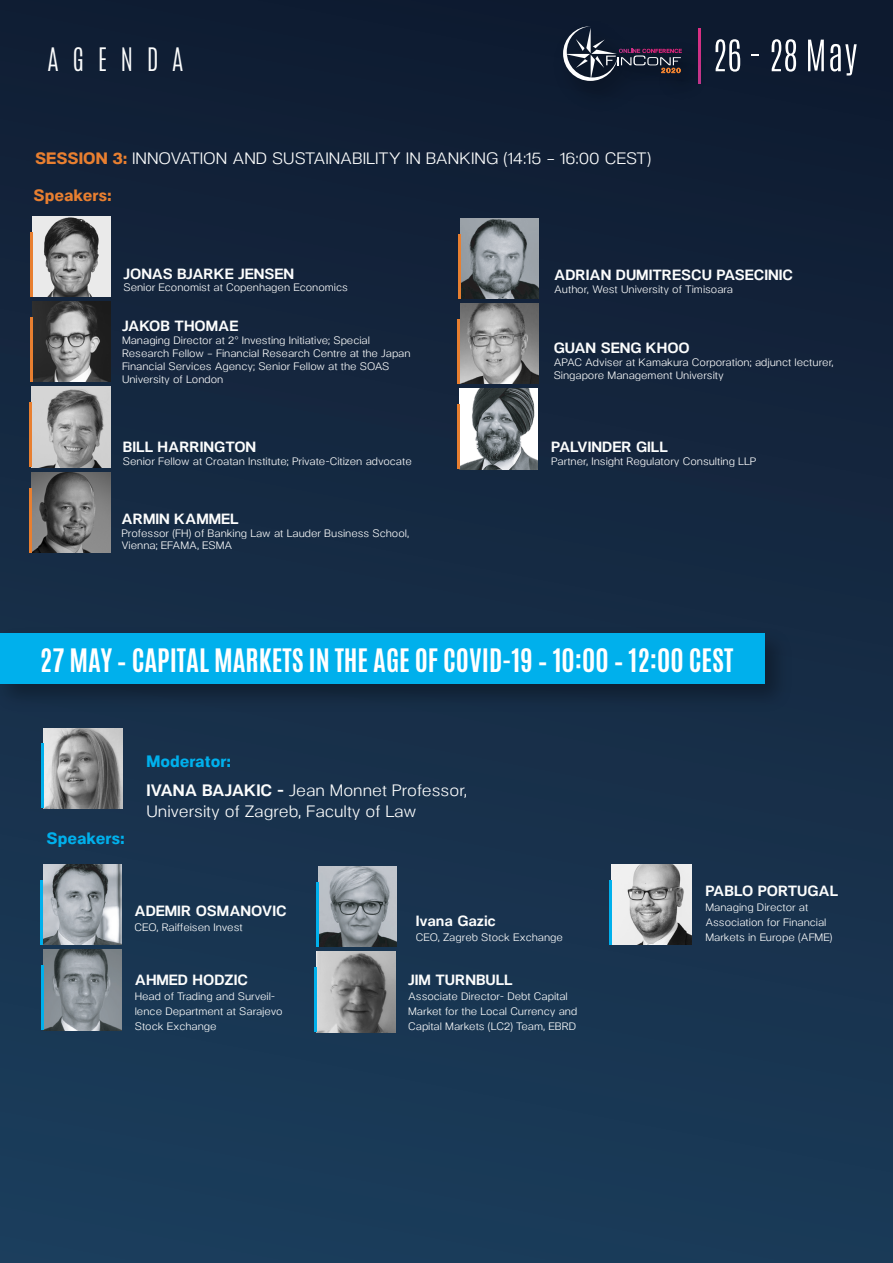
<style>
.page{position:relative;width:893px;height:1263px;background:#fff}
.page>*{position:absolute;margin:0;border:0;box-sizing:border-box;transform-origin:0 0}
.t1{font:700 27px "Antonio";color:#fff}
.t2{font:300 27px "Antonio";letter-spacing:.5em;color:#fcfdfd}
.t3{font:16.5px/28.3px "Neo Gram";color:#fcfdfd}
.t4{font:800 16.5px "Neo Gram";color:#e87f30}
.t5{font:800 16.5px "Neo Gram";color:#00b0ec}
.t6{font:700 14.85px "Neo Gram";color:#fcfdfd}
.t7{font:10.8px/15px "Neo Gram";color:#fcfdfd}
.s1{font-weight:800;color:#e87f30}
.s2{font-weight:800;color:#00b0ec}
.s3{font-weight:700}
</style>
<div class="page">
<div style="left:0;top:0;width:893px;height:1263px;background:linear-gradient(to bottom,#101b31,#1b3d5a)"></div>
<img style="left:43px;top:864px;width:79px;height:81px">
<img style="left:43px;top:950px;width:79px;height:80px">
<img style="left:318px;top:866px;width:78px;height:80px">
<img style="left:317px;top:952px;width:78px;height:80px">
<img style="left:611px;top:864px;width:80px;height:81px">
<img style="left:32px;top:216px;width:79px;height:81px">
<img style="left:32px;top:301px;width:79px;height:81px">
<img style="left:32px;top:387px;width:78px;height:80px">
<img style="left:32px;top:472px;width:78px;height:81px">
<img style="left:460px;top:218px;width:78px;height:81px">
<img style="left:460px;top:303px;width:78px;height:81px">
<img style="left:459px;top:389px;width:79px;height:80px">
<img style="left:0;top:621px;width:798px;height:96px">
<div style="left:0;top:633px;width:765px;height:51px;background:#00b0ec"></div>
<img style="left:44px;top:728px;width:78px;height:81px">
<hr style="left:31px;top:232px;width:2px;height:65px;background:#e87f30">
<hr style="left:30px;top:317px;width:3px;height:65px;background:#e87f30">
<hr style="left:30px;top:403px;width:2px;height:64px;background:#e87f30">
<hr style="left:29px;top:488px;width:3px;height:65px;background:#e87f30">
<hr style="left:457px;top:404px;width:2px;height:65px;background:#e87f30">
<hr style="left:458px;top:319px;width:2px;height:65px;background:#e87f30">
<hr style="left:458px;top:234px;width:2px;height:65px;background:#e87f30">
<hr style="left:41px;top:743px;width:3px;height:65px;background:#00b0ec">
<hr style="left:41px;top:880px;width:2px;height:65px;background:#00b0ec">
<hr style="left:316px;top:882px;width:3px;height:64px;background:#00b0ec">
<hr style="left:315px;top:967px;width:2px;height:65px;background:#00b0ec">
<hr style="left:41px;top:965px;width:2px;height:65px;background:#00b0ec">
<hr style="left:609px;top:880px;width:2px;height:64px;background:#00b0ec">
<div style="left:546px;top:10px;width:172px;height:109px;background:#0d1a30"></div>
<div style="left:649px;top:56px;width:65px;height:51px;background:#0d1b31"></div>
<svg style="left:563px;top:26px;width:119px;height:55px;background:#303547"></svg>
<svg style="left:715px;top:39px;width:25px;height:33px"></svg>
<svg style="left:751px;top:54px;width:7px;height:2px"></svg>
<svg style="left:772px;top:39px;width:24px;height:33px"></svg>
<svg style="left:808px;top:40px;width:16px;height:31px"></svg>
<svg style="left:830px;top:44px;width:27px;height:32px"></svg>
<svg style="left:698px;top:28px;width:3px;height:56px"></svg>
<h1 class="t2" style="left:48px;top:40px;width:137px">AGENDA</h1>
<h2 class="t3" style="left:35px;top:143px;width:617px"><span class="s1">SESSION 3:</span> INNOVATION AND SUSTAINABILITY IN BANKING (14:15 – 16:00 CEST)</h2>
<h2 class="t4" style="left:34px;top:183px;width:79px">Speakers:</h2>
<h3 class="t6" style="left:123px;top:262px;width:172px">JONAS BJARKE JENSEN</h3>
<p class="t7" style="left:123px;top:279px;width:226px">Senior Economist at Copenhagen Economics</p>
<h3 class="t6" style="left:122px;top:315px;width:118px">JAKOB THOMAE</h3>
<p class="t7" style="left:122px;top:333px;width:290px;line-height:12.9px">Managing Director at 2° Investing Initiative; Special Research Fellow – Financial Research Centre at the Japan Financial Services Agency; Senior Fellow at the SOAS University of London</p>
<h3 class="t6" style="left:123px;top:436px;width:135px">BILL HARRINGTON</h3>
<p class="t7" style="left:123px;top:453px;width:290px">Senior Fellow at Croatan Institute; Private-Citizen advocate</p>
<h3 class="t6" style="left:122px;top:507px;width:119px">ARMIN KAMMEL</h3>
<p class="t7" style="left:122px;top:526px;width:289px;line-height:12.9px">Professor (FH) of Banking Law at Lauder Business School,<br>Vienna; EFAMA, ESMA</p>
<h3 class="t6" style="left:554px;top:264px;width:240px">ADRIAN DUMITRESCU PASECINIC</h3>
<p class="t7" style="left:554px;top:281px;width:180px">Author, West University of Timisoara</p>
<h3 class="t6" style="left:554px;top:337px;width:138px">GUAN SENG KHOO</h3>
<p class="t7" style="left:554px;top:355px;width:282px;line-height:12.9px">APAC Adviser at Kamakura Corporation; adjunct lecturer,<br>Singapore Management University</p>
<h3 class="t6" style="left:551px;top:436px;width:118px">PALVINDER GILL</h3>
<p class="t7" style="left:551px;top:453px;width:206px">Partner, Insight Regulatory Consulting LLP</p>
<h1 class="t1" style="left:40px;top:640px;width:695px">27 MAY – CAPITAL MARKETS IN THE AGE OF COVID-19 – 10:00 – 12:00 CEST</h1>
<h2 class="t5" style="left:47px;top:826px;width:79px">Speakers:</h2>
<h2 class="t3" style="left:146px;top:746px;width:322px"><span class="s2">Moderator:<br></span><span class="s3">IVANA BAJAKIC -</span> Jean Monnet Professor,</h2>
<h2 class="t3" style="left:146px;top:796px;width:272px">University of Zagreb, Faculty of Law</h2>
<h3 class="t6" style="left:134px;top:900px;width:154px">ADEMIR OSMANOVIC</h3>
<p class="t7" style="left:134px;top:919px;width:110px">CEO, Raiffeisen Invest</p>
<h3 class="t6" style="left:135px;top:968px;width:115px">AHMED HODZIC</h3>
<p class="t7" style="left:135px;top:988px;width:149px">Head of Trading and Surveil&shy;lence Department at Sarajevo<br>Stock Exchange</p>
<h3 class="t6" style="left:416px;top:910px;width:82px">Ivana Gazic</h3>
<p class="t7" style="left:416px;top:929px;width:149px">CEO, Zagreb Stock Exchange</p>
<h3 class="t6" style="left:408px;top:969px;width:106px">JIM TURNBULL</h3>
<p class="t7" style="left:408px;top:988px;width:171px">Associate Director- Debt Capital<br>Market for the Local Currency and<br>Capital Markets (LC2) Team, EBRD</p>
<h3 class="t6" style="left:705px;top:880px;width:134px">PABLO PORTUGAL</h3>
<p class="t7" style="left:705px;top:899px;width:129px">Managing Director at<br>Association for Financial<br>Markets in Europe (AFME)</p>
</div>
